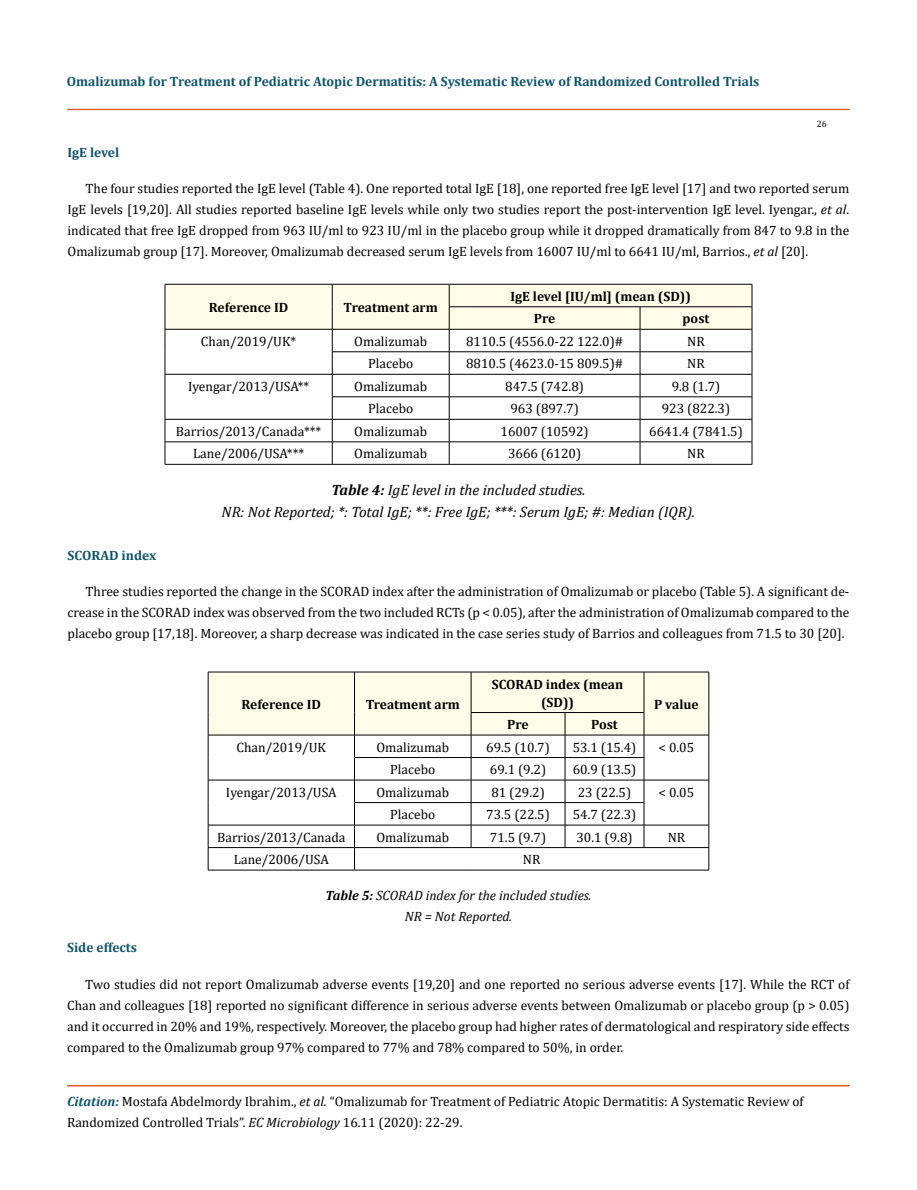
<style>
.page{position:relative;width:917px;height:1190px;background:#fff}
.page>*{position:absolute;margin:0;border:0;box-sizing:border-box;transform-origin:0 0}
.t1{font:italic 15px/22.5px "Cambria";color:#000;text-align:center}
.t2{font:13.5px/21px "Cambria";color:#000;text-align:justify}
.t3{font:700 13.5px "Cambria";color:#0e546a}
.t4{font:700 13.5px/22.5px "Cambria";color:#000}
.t5{font:italic 13.5px/21px "Cambria";color:#000;text-align:center}
.t6{font:9px "Cambria";color:#000}
.s1{font-style:italic}
.s2{font-weight:700}
.s3{font-weight:700;font-style:italic;color:#0e546a}
</style>
<div class="page">
<div style="left:67px;top:109px;width:782px;height:1px;border:1px solid #e05d1a"></div>
<div style="left:67px;top:1085px;width:782px;height:1px;border:1px solid #e05d1a"></div>
<svg style="left:165px;top:284px;width:587px;height:180px"></svg>
<hr style="left:165px;top:464px;width:167px;height:1px;background:#000">
<hr style="left:332px;top:464px;width:117px;height:1px;background:#000">
<hr style="left:449px;top:464px;width:191px;height:1px;background:#000">
<hr style="left:640px;top:464px;width:112px;height:1px;background:#000">
<hr style="left:208px;top:671px;width:146px;height:1px;background:#000">
<hr style="left:354px;top:671px;width:117px;height:1px;background:#000">
<hr style="left:471px;top:671px;width:94px;height:1px;background:#000">
<hr style="left:565px;top:671px;width:79px;height:1px;background:#000">
<hr style="left:644px;top:671px;width:65px;height:1px;background:#000">
<svg style="left:208px;top:672px;width:501px;height:197px"></svg>
<hr style="left:208px;top:869px;width:146px;height:1px;background:#000">
<hr style="left:354px;top:869px;width:117px;height:1px;background:#000">
<hr style="left:471px;top:869px;width:94px;height:1px;background:#000">
<hr style="left:565px;top:869px;width:79px;height:1px;background:#000">
<hr style="left:644px;top:869px;width:65px;height:1px;background:#000">
<p class="t3" style="left:67px;top:72px;width:694px">Omalizumab for Treatment of Pediatric Atopic Dermatitis: A Systematic Review of Randomized Controlled Trials</p>
<p class="t6" style="left:816px;top:118px;width:11px">26</p>
<p class="t3" style="left:68px;top:143px;width:53px">IgE level</p>
<p class="t2" style="left:68px;top:178px;width:783px;text-indent:18px">The four studies reported the IgE level (Table 4). One reported total IgE [18], one reported free IgE level [17] and two reported serum IgE levels [19,20]. All studies reported baseline IgE levels while only two studies report the post-intervention IgE level. Iyengar., <span class="s1">et al</span>. indicated that free IgE dropped from 963 IU/ml to 923 IU/ml in the placebo group while it dropped dramatically from 847 to 9.8 in the Omalizumab group [17]. Moreover, Omalizumab decreased serum IgE levels from 16007 IU/ml to 6641 IU/ml, Barrios., <span class="s1">et al</span> [20].</p>
<p class="t4" style="left:209px;top:296px;width:81px">Reference ID</p>
<p class="t4" style="left:343px;top:296px;width:96px">Treatment arm</p>
<p class="t4" style="left:534px;top:284px;width:158px;text-indent:-24px">IgE level [IU/ml] (mean (SD))<br>Pre</p>
<p class="t4" style="left:682px;top:307px;width:28px">post</p>
<p class="t2" style="left:201px;top:330px;width:97px">Chan/2019/UK*</p>
<p class="t2" style="left:354px;top:330px;width:74px">Omalizumab</p>
<p class="t2" style="left:466px;top:330px;width:159px">8110.5 (4556.0-22 122.0)#</p>
<p class="t2" style="left:687px;top:330px;width:19px">NR</p>
<p class="t2" style="left:368px;top:353px;width:47px">Placebo</p>
<p class="t2" style="left:466px;top:353px;width:159px">8810.5 (4623.0-15 809.5)#</p>
<p class="t2" style="left:687px;top:353px;width:19px">NR</p>
<p class="t2" style="left:188px;top:376px;width:123px">Iyengar/2013/USA**</p>
<p class="t2" style="left:354px;top:376px;width:74px">Omalizumab</p>
<p class="t2" style="left:505px;top:376px;width:80px">847.5 (742.8)</p>
<p class="t2" style="left:671px;top:376px;width:50px">9.8 (1.7)</p>
<p class="t2" style="left:368px;top:398px;width:47px">Placebo</p>
<p class="t2" style="left:510px;top:398px;width:70px">963 (897.7)</p>
<p class="t2" style="left:661px;top:398px;width:70px">923 (822.3)</p>
<p class="t2" style="left:176px;top:421px;width:147px">Barrios/2013/Canada***</p>
<p class="t2" style="left:354px;top:421px;width:74px">Omalizumab</p>
<p class="t2" style="left:500px;top:421px;width:90px">16007 (10592)</p>
<p class="t2" style="left:649px;top:421px;width:95px">6641.4 (7841.5)</p>
<p class="t2" style="left:193px;top:443px;width:113px">Lane/2006/USA***</p>
<p class="t2" style="left:354px;top:443px;width:74px">Omalizumab</p>
<p class="t2" style="left:508px;top:443px;width:75px">3666 (6120)</p>
<p class="t2" style="left:687px;top:443px;width:19px">NR</p>
<p class="t1" style="left:222px;top:477px;width:475px"><span class="s2">Table 4:</span> IgE level in the included studies.<br>NR: Not Reported; *: Total IgE; **: Free IgE; ***: Serum IgE; #: Median (IQR).</p>
<p class="t3" style="left:68px;top:546px;width:90px">SCORAD index</p>
<p class="t2" style="left:68px;top:581px;width:783px;text-indent:18px">Three studies reported the change in the SCORAD index after the administration of Omalizumab or placebo (Table 5). A significant de&shy;crease in the SCORAD index was observed from the two included RCTs (p &lt; 0.05), after the administration of Omalizumab compared to the placebo group [17,18]. Moreover, a sharp decrease was indicated in the case series study of Barrios and colleagues from 71.5 to 30 [20].</p>
<p class="t4" style="left:241px;top:692px;width:81px">Reference ID</p>
<p class="t4" style="left:365px;top:692px;width:96px">Treatment arm</p>
<p class="t4" style="left:491px;top:674px;width:133px;line-height:18px;text-align:center">SCORAD index (mean (SD))</p>
<p class="t4" style="left:507px;top:712px;width:23px">Pre</p>
<p class="t4" style="left:591px;top:712px;width:28px">Post</p>
<p class="t4" style="left:654px;top:692px;width:46px">P value</p>
<p class="t2" style="left:236px;top:736px;width:91px">Chan/2019/UK</p>
<p class="t2" style="left:376px;top:736px;width:74px">Omalizumab</p>
<p class="t2" style="left:486px;top:736px;width:65px">69.5 (10.7)</p>
<p class="t2" style="left:572px;top:736px;width:65px">53.1 (15.4)</p>
<p class="t2" style="left:658px;top:736px;width:37px">&lt; 0.05</p>
<p class="t2" style="left:390px;top:759px;width:47px">Placebo</p>
<p class="t2" style="left:490px;top:759px;width:58px">69.1 (9.2)</p>
<p class="t2" style="left:572px;top:759px;width:65px">60.9 (13.5)</p>
<p class="t2" style="left:226px;top:781px;width:112px">Iyengar/2013/USA</p>
<p class="t2" style="left:376px;top:781px;width:74px">Omalizumab</p>
<p class="t2" style="left:491px;top:781px;width:55px">81 (29.2)</p>
<p class="t2" style="left:578px;top:781px;width:55px">23 (22.5)</p>
<p class="t2" style="left:658px;top:781px;width:37px">&lt; 0.05</p>
<p class="t2" style="left:390px;top:804px;width:47px">Placebo</p>
<p class="t2" style="left:486px;top:804px;width:65px">73.5 (22.5)</p>
<p class="t2" style="left:572px;top:804px;width:65px">54.7 (22.3)</p>
<p class="t2" style="left:217px;top:826px;width:130px">Barrios/2013/Canada</p>
<p class="t2" style="left:376px;top:826px;width:74px">Omalizumab</p>
<p class="t2" style="left:490px;top:826px;width:58px">71.5 (9.7)</p>
<p class="t2" style="left:576px;top:826px;width:58px">30.1 (9.8)</p>
<p class="t2" style="left:667px;top:826px;width:19px">NR</p>
<p class="t2" style="left:234px;top:849px;width:96px">Lane/2006/USA</p>
<p class="t2" style="left:523px;top:849px;width:19px">NR</p>
<p class="t5" style="left:325px;top:884px;width:268px"><span class="s2">Table 5:</span> SCORAD index for the included studies.<br>NR = Not Reported.</p>
<p class="t3" style="left:67px;top:938px;width:71px">Side effects</p>
<p class="t2" style="left:67px;top:973px;width:783px;text-indent:18px">Two studies did not report Omalizumab adverse events [19,20] and one reported no serious adverse events [17]. While the RCT of Chan and colleagues [18] reported no significant difference in serious adverse events between Omalizumab or placebo group (p &gt; 0.05) and it occurred in 20% and 19%, respectively. Moreover, the placebo group had higher rates of dermatological and respiratory side effects compared to the Omalizumab group 97% compared to 77% and 78% compared to 50%, in order.</p>
<p class="t2" style="left:67px;top:1090px;width:738px"><span class="s3">Citation:</span> Mostafa Abdelmordy Ibrahim., <span class="s1">et al.</span> “Omalizumab for Treatment of Pediatric Atopic Dermatitis: A Systematic Review of<br>Randomized Controlled Trials”. <span class="s1">EC Microbiology</span> 16.11 (2020): 22-29.</p>
</div>
